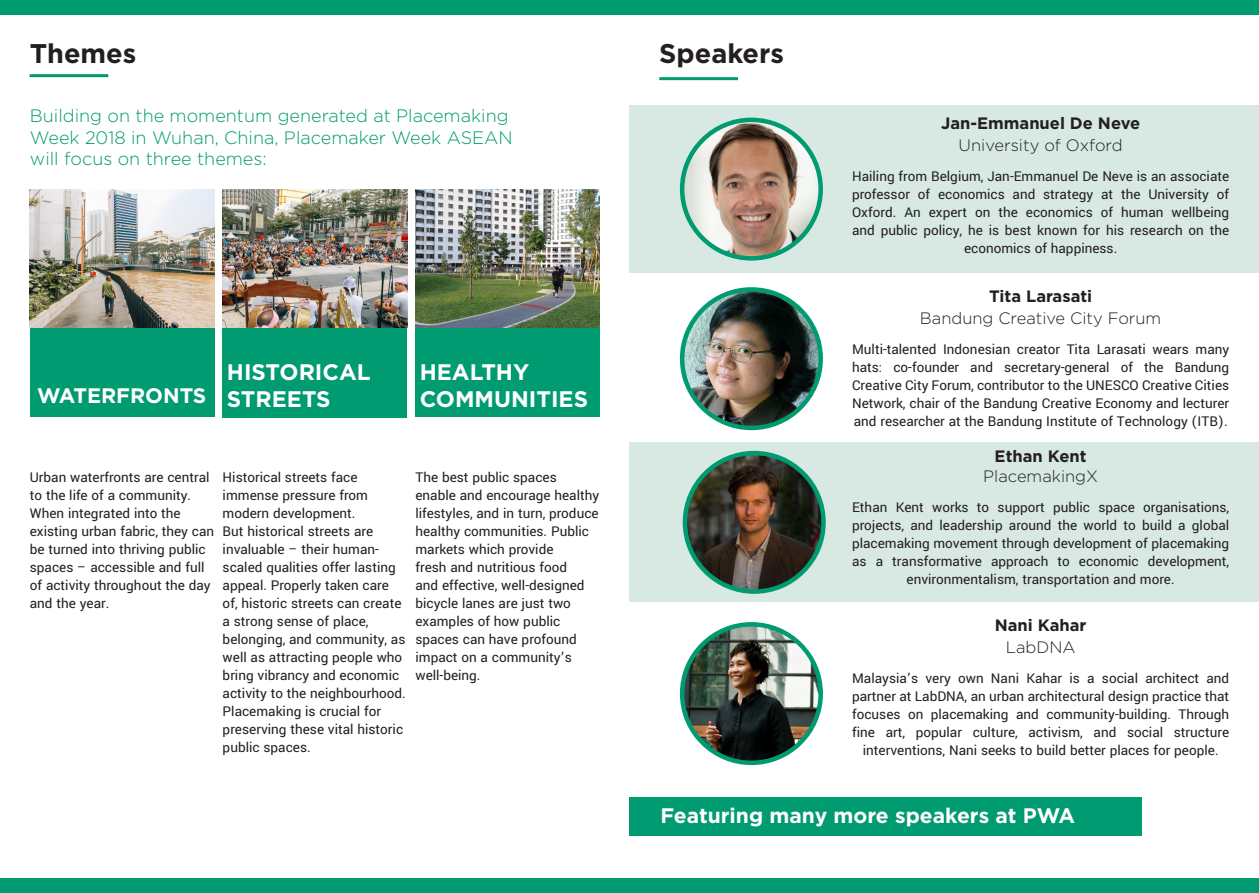
<style>
.page{position:relative;width:1259px;height:893px;background:#fff}
.page>*{position:absolute;margin:0;border:0;box-sizing:border-box;transform-origin:0 0}
.t1{font:700 27px "Gotham";color:#231f20}
.t2{font:700 22.5px/27px "Gotham";color:#fff}
.t3{font:700 21px "Gotham";color:#fff}
.t4{font:300 18px/21.6px "Gotham";color:#009b70}
.t5{font:300 16.5px "Gotham";color:#231f20}
.t6{font:700 16.5px "Gotham";color:#231f20}
.t7{font:15px/18px "Yantramanav";color:#231f20}
</style>
<div class="page">
<div style="left:629px;top:443px;width:630px;height:159px;background:#d7e9e2"></div>
<div style="left:629px;top:105px;width:630px;height:168px;background:#d7e9e2"></div>
<div style="left:0;top:0;width:1259px;height:15px;background:#009b70"></div>
<div style="left:0;top:878px;width:1259px;height:15px;background:#009b70"></div>
<div style="left:30px;top:318px;width:184px;height:99px;background:#009b70"></div>
<div style="left:222px;top:294px;width:185px;height:123px;background:#009b70"></div>
<div style="left:415px;top:318px;width:185px;height:99px;background:#009b70"></div>
<hr style="left:30px;top:74px;width:78px;height:3px;background:#009b70">
<hr style="left:659px;top:77px;width:79px;height:3px;background:#009b70">
<img style="left:682px;top:124px;width:138px;height:133px">
<div style="left:680px;top:118px;width:143px;height:143px;border:4px solid #009b70;border-radius:50%"></div>
<img style="left:685px;top:453px;width:138px;height:139px;border-radius:69px">
<div style="left:682px;top:451px;width:143px;height:143px;border:4px solid #009b70;border-radius:50%"></div>
<img style="left:682px;top:624px;width:138px;height:139px;border-radius:69px">
<div style="left:680px;top:622px;width:143px;height:143px;border:4px solid #009b70;border-radius:50%"></div>
<div style="left:629px;top:797px;width:513px;height:39px;background:#009b70"></div>
<img style="left:683px;top:289px;width:136px;height:139px">
<div style="left:680px;top:287px;width:143px;height:143px;border:4px solid #009b70;border-radius:50%"></div>
<img style="left:30px;top:189px;width:184px;height:139px">
<img style="left:223px;top:189px;width:184px;height:139px">
<img style="left:415px;top:189px;width:185px;height:139px">
<p class="t1" style="left:30px;top:38px;width:108px">Themes</p>
<p class="t1" style="left:659px;top:38px;width:126px">Speakers</p>
<p class="t4" style="left:30px;top:105px;width:484px">Building on the momentum generated at Placemaking<br>Week 2018 in Wuhan, China, Placemaker Week ASEAN will focus on three themes:</p>
<p class="t3" style="left:37px;top:383px;width:171px">WATERFRONTS</p>
<p class="t2" style="left:227px;top:358px;width:145px">HISTORICAL<br>STREETS</p>
<p class="t2" style="left:420px;top:358px;width:111px">HEALTHY</p>
<p class="t2" style="left:420px;top:385px;width:170px">COMMUNITIES</p>
<p class="t7" style="left:30px;top:469px;width:186px">Urban waterfronts are central to the life of a community.<br>When integrated into the existing urban fabric, they can be turned into thriving public spaces – accessible and full of activity throughout the day and the year.</p>
<p class="t7" style="left:223px;top:469px;width:185px">Historical streets face immense pressure from modern development.<br>But historical streets are invaluable – their human&shy;scaled qualities offer lasting appeal. Properly taken care of, historic streets can create a strong sense of place, belonging, and community, as well as attracting people who bring vibrancy and economic activity to the neighbourhood.<br>Placemaking is crucial for preserving these vital historic public spaces.</p>
<p class="t7" style="left:415px;top:469px;width:185px">The best public spaces enable and encourage healthy lifestyles, and in turn, produce healthy communities. Public markets which provide<br>fresh and nutritious food<br>and effective, well-designed bicycle lanes are just two examples of how public spaces can have profound impact on a community’s well-being.</p>
<p class="t6" style="left:941px;top:114px;width:201px">Jan-Emmanuel De Neve</p>
<p class="t5" style="left:958px;top:136px;width:165px">University of Oxford</p>
<p class="t7" style="left:852px;top:167px;width:379px;text-align:center">Hailing from Belgium, Jan-Emmanuel De Neve is an associate professor of economics and strategy at the University of Oxford. An expert on the economics of human wellbeing and public policy, he is best known for his research on the economics of happiness.</p>
<p class="t6" style="left:989px;top:287px;width:105px">Tita Larasati</p>
<p class="t5" style="left:920px;top:309px;width:243px">Bandung Creative City Forum</p>
<p class="t7" style="left:852px;top:340px;width:379px;text-align:justify">Multi-talented Indonesian creator Tita Larasati wears many hats: co-founder and secretary-general of the Bandung Creative City Forum, contributor to the UNESCO Creative Cities Network, chair of the Bandung Creative Economy and lecturer and researcher at the Bandung Institute of Technology (ITB).</p>
<p class="t6" style="left:994px;top:446px;width:93px">Ethan Kent</p>
<p class="t5" style="left:983px;top:467px;width:116px">PlacemakingX</p>
<p class="t7" style="left:852px;top:498px;width:379px;text-align:center">Ethan Kent works to support public space organisations, projects, and leadership around the world to build a global placemaking movement through development of placemaking as a transformative approach to economic development, environmentalism, transportation and more.</p>
<p class="t6" style="left:995px;top:616px;width:93px">Nani Kahar</p>
<p class="t5" style="left:1006px;top:638px;width:71px">LabDNA</p>
<p class="t7" style="left:852px;top:669px;width:379px;text-align:center">Malaysia’s very own Nani Kahar is a social architect and partner at LabDNA, an urban architectural design practice that focuses on placemaking and community-building. Through fine art, popular culture, activism, and social structure interventions, Nani seeks to build better places for people.</p>
<p class="t3" style="left:660px;top:803px;width:416px">Featuring many more speakers at PWA</p>
</div>
